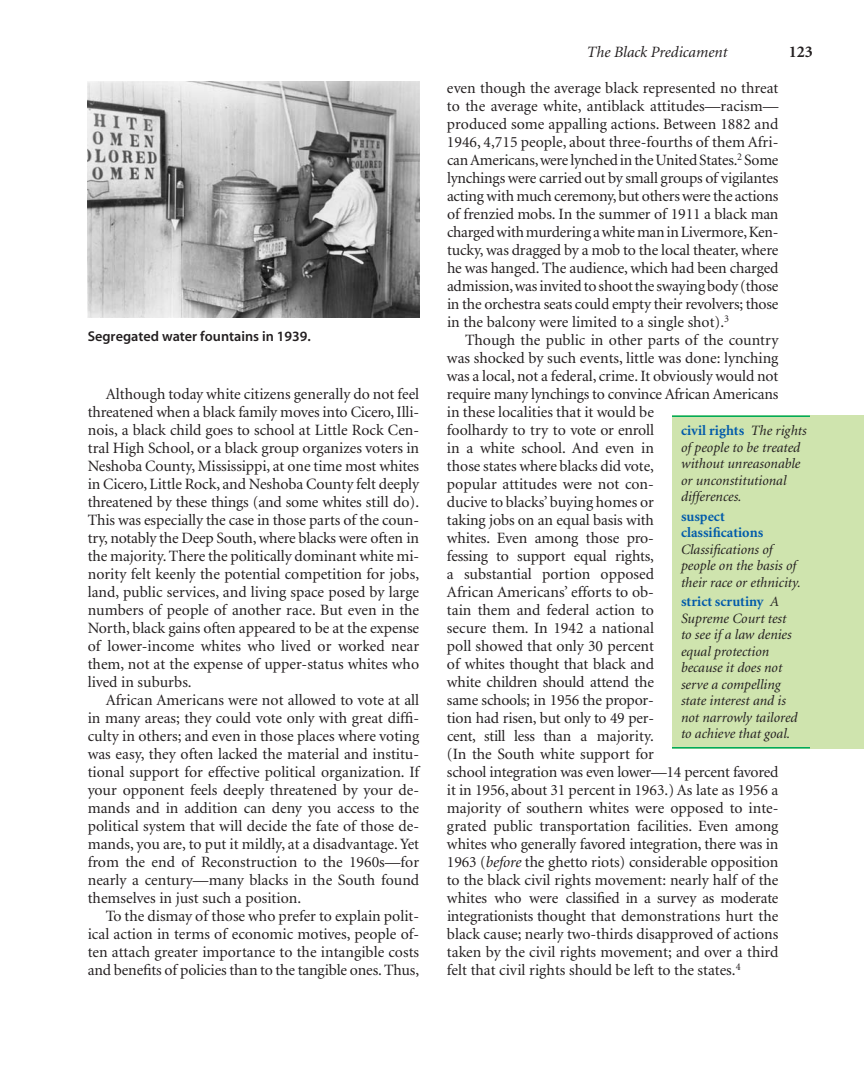
<style>
.page{position:relative;width:864px;height:1080px;background:#fff}
.page>*{position:absolute;margin:0;border:0;box-sizing:border-box;transform-origin:0 0}
.t1{font:700 16.5px "Minion";color:#231f20}
.t2{font:15.75px "Minion";letter-spacing:-.005em;color:#231f20}
.t3{font:italic 15.75px "Minion";color:#231f20}
.t4{font:italic 14.25px/16.5px "Minion";color:#231f20}
.t5{font:14.25px "Myriad Sem";color:#231f20}
.s1{font-style:italic}
.s2{font-weight:700;font-style:normal;color:#015aaa}
</style>
<div class="page">
<img style="left:88px;top:81px;width:331px;height:237px">
<div style="left:672px;top:416px;width:192px;height:333px;background:#cfe4ae"></div>
<hr style="left:672px;top:416px;width:138px;height:1px;background:#00ab5b">
<hr style="left:672px;top:747px;width:138px;height:1px;background:#00ab5b">
<p class="t5" style="left:88px;top:330px;width:224px">Segregated water fountains in 1939.</p>
<p class="t2" style="left:106px;top:388px;width:315px">Although today white citizens generally do not feel</p>
<p class="t2" style="left:88px;top:406px;width:333px">threatened when a black family moves into Cicero, Illi-</p>
<p class="t2" style="left:88px;top:424px;width:333px">nois, a black child goes to school at Little Rock Cen-</p>
<p class="t2" style="left:88px;top:442px;width:333px">tral High School, or a black group organizes voters in</p>
<p class="t2" style="left:88px;top:460px;width:333px">Neshoba County, Mississippi, at one time most whites</p>
<p class="t2" style="left:88px;top:478px;width:333px">in Cicero, Little Rock, and Neshoba County felt deeply</p>
<p class="t2" style="left:88px;top:496px;width:333px">threatened by these things (and some whites still do).</p>
<p class="t2" style="left:88px;top:514px;width:333px">This was especially the case in those parts of the coun-</p>
<p class="t2" style="left:88px;top:532px;width:333px">try, notably the Deep South, where blacks were often in</p>
<p class="t2" style="left:88px;top:550px;width:333px">the majority. There the politically dominant white mi-</p>
<p class="t2" style="left:88px;top:568px;width:333px">nority felt keenly the potential competition for jobs,</p>
<p class="t2" style="left:88px;top:586px;width:333px">land, public services, and living space posed by large</p>
<p class="t2" style="left:88px;top:604px;width:333px">numbers of people of another race. But even in the</p>
<p class="t2" style="left:88px;top:622px;width:333px">North, black gains often appeared to be at the expense</p>
<p class="t2" style="left:88px;top:640px;width:333px">of lower-income whites who lived or worked near</p>
<p class="t2" style="left:88px;top:658px;width:333px">them, not at the expense of upper-status whites who</p>
<p class="t2" style="left:88px;top:676px;width:105px">lived in suburbs.</p>
<p class="t2" style="left:106px;top:694px;width:315px">African Americans were not allowed to vote at all</p>
<p class="t2" style="left:88px;top:712px;width:333px">in many areas; they could vote only with great diffi-</p>
<p class="t2" style="left:88px;top:730px;width:333px">culty in others; and even in those places where voting</p>
<p class="t2" style="left:88px;top:748px;width:333px">was easy, they often lacked the material and institu-</p>
<p class="t2" style="left:88px;top:766px;width:333px">tional support for effective political organization. If</p>
<p class="t2" style="left:88px;top:784px;width:333px">your opponent feels deeply threatened by your de-</p>
<p class="t2" style="left:88px;top:802px;width:333px">mands and in addition can deny you access to the</p>
<p class="t2" style="left:88px;top:820px;width:333px">political system that will decide the fate of those de-</p>
<p class="t2" style="left:88px;top:838px;width:333px">mands, you are, to put it mildly, at a disadvantage. Yet</p>
<p class="t2" style="left:88px;top:856px;width:333px">from the end of Reconstruction to the 1960s—for</p>
<p class="t2" style="left:88px;top:874px;width:333px">nearly a century—many blacks in the South found</p>
<p class="t2" style="left:88px;top:892px;width:215px">themselves in just such a position.</p>
<p class="t2" style="left:106px;top:910px;width:315px">To the dismay of those who prefer to explain polit-</p>
<p class="t2" style="left:88px;top:928px;width:333px">ical action in terms of economic motives, people of-</p>
<p class="t2" style="left:88px;top:946px;width:333px">ten attach greater importance to the intangible costs</p>
<p class="t2" style="left:88px;top:964px;width:333px">and benefits of policies than to the tangible ones. Thus,</p>
<p class="t3" style="left:587px;top:46px;width:142px">The Black Predicament</p>
<p class="t1" style="left:789px;top:45px;width:26px">123</p>
<p class="t2" style="left:447px;top:82px;width:333px">even though the average black represented no threat</p>
<p class="t2" style="left:447px;top:100px;width:333px">to the average white, antiblack attitudes—racism—</p>
<p class="t2" style="left:447px;top:118px;width:333px">produced some appalling actions. Between 1882 and</p>
<p class="t2" style="left:447px;top:136px;width:333px">1946, 4,715 people, about three-fourths of them Afri-</p>
<p class="t2" style="left:447px;top:154px;width:333px">canAmericans,were lynched in the United States.<sup>2</sup> Some</p>
<p class="t2" style="left:447px;top:172px;width:333px">lynchings were carried out by small groups of vigilantes</p>
<p class="t2" style="left:447px;top:190px;width:333px">acting with much ceremony,but others were the actions</p>
<p class="t2" style="left:447px;top:208px;width:333px">of frenzied mobs. In the summer of 1911 a black man</p>
<p class="t2" style="left:447px;top:226px;width:333px">charged with murdering a white man in Livermore, Ken-</p>
<p class="t2" style="left:447px;top:244px;width:333px">tucky, was dragged by a mob to the local theater, where</p>
<p class="t2" style="left:447px;top:262px;width:333px">he was hanged. The audience, which had been charged</p>
<p class="t2" style="left:447px;top:280px;width:333px">admission,was invited to shoot the swaying body (those</p>
<p class="t2" style="left:447px;top:298px;width:333px">in the orchestra seats could empty their revolvers; those</p>
<p class="t2" style="left:447px;top:316px;width:284px">in the balcony were limited to a single shot).<sup>3</sup></p>
<p class="t2" style="left:465px;top:334px;width:315px">Though the public in other parts of the country</p>
<p class="t2" style="left:447px;top:352px;width:333px">was shocked by such events, little was done: lynching</p>
<p class="t2" style="left:447px;top:370px;width:333px">was a local, not a federal, crime. It obviously would not</p>
<p class="t2" style="left:447px;top:388px;width:333px">require many lynchings to convince African Americans</p>
<p class="t2" style="left:447px;top:406px;width:208px">in these localities that it would be</p>
<p class="t2" style="left:447px;top:424px;width:209px">foolhardy to try to vote or enroll</p>
<p class="t2" style="left:447px;top:442px;width:208px">in a white school. And even in</p>
<p class="t2" style="left:447px;top:460px;width:209px">those states where blacks did vote,</p>
<p class="t2" style="left:447px;top:478px;width:208px">popular attitudes were not con-</p>
<p class="t2" style="left:447px;top:496px;width:209px">ducive to blacks’ buying homes or</p>
<p class="t2" style="left:447px;top:514px;width:209px">taking jobs on an equal basis with</p>
<p class="t2" style="left:447px;top:532px;width:208px">whites. Even among those pro-</p>
<p class="t2" style="left:447px;top:550px;width:208px">fessing to support equal rights,</p>
<p class="t2" style="left:447px;top:568px;width:209px">a substantial portion opposed</p>
<p class="t2" style="left:447px;top:586px;width:209px">African Americans’ efforts to ob-</p>
<p class="t2" style="left:447px;top:604px;width:209px">tain them and federal action to</p>
<p class="t2" style="left:447px;top:622px;width:209px">secure them. In 1942 a national</p>
<p class="t2" style="left:447px;top:640px;width:208px">poll showed that only 30 percent</p>
<p class="t2" style="left:447px;top:658px;width:209px">of whites thought that black and</p>
<p class="t2" style="left:447px;top:676px;width:209px">white children should attend the</p>
<p class="t2" style="left:447px;top:694px;width:208px">same schools; in 1956 the propor-</p>
<p class="t2" style="left:447px;top:712px;width:209px">tion had risen, but only to 49 per-</p>
<p class="t2" style="left:447px;top:730px;width:208px">cent, still less than a majority.</p>
<p class="t2" style="left:447px;top:748px;width:209px">(In the South white support for</p>
<p class="t2" style="left:447px;top:766px;width:333px">school integration was even lower—14 percent favored</p>
<p class="t2" style="left:447px;top:784px;width:333px">it in 1956, about 31 percent in 1963.) As late as 1956 a</p>
<p class="t2" style="left:447px;top:802px;width:333px">majority of southern whites were opposed to inte-</p>
<p class="t2" style="left:447px;top:820px;width:333px">grated public transportation facilities. Even among</p>
<p class="t2" style="left:447px;top:838px;width:333px">whites who generally favored integration, there was in</p>
<p class="t2" style="left:447px;top:856px;width:333px">1963 (<span class="s1">before</span> the ghetto riots) considerable opposition</p>
<p class="t2" style="left:447px;top:874px;width:333px">to the black civil rights movement: nearly half of the</p>
<p class="t2" style="left:447px;top:892px;width:333px">whites who were classified in a survey as moderate</p>
<p class="t2" style="left:447px;top:910px;width:333px">integrationists thought that demonstrations hurt the</p>
<p class="t2" style="left:447px;top:928px;width:333px">black cause; nearly two-thirds disapproved of actions</p>
<p class="t2" style="left:447px;top:946px;width:333px">taken by the civil rights movement; and over a third</p>
<p class="t2" style="left:447px;top:964px;width:295px">felt that civil rights should be left to the states.<sup>4</sup></p>
<p class="t4" style="left:681px;top:423px;width:127px"><span class="s2">civil rights</span> The rights of people to be treated without unreasonable or unconstitutional differences.</p>
<p class="t4" style="left:681px;top:509px;width:122px"><span class="s2">suspect classifications<br></span>Classifications of people on the basis of their race or ethnicity.</p>
<p class="t4" style="left:681px;top:594px;width:118px"><span class="s2">strict scrutiny</span> A<br>Supreme Court test to see if a law denies equal protection because it does not serve a compelling state interest and is not narrowly tailored to achieve that goal.</p>
</div>
